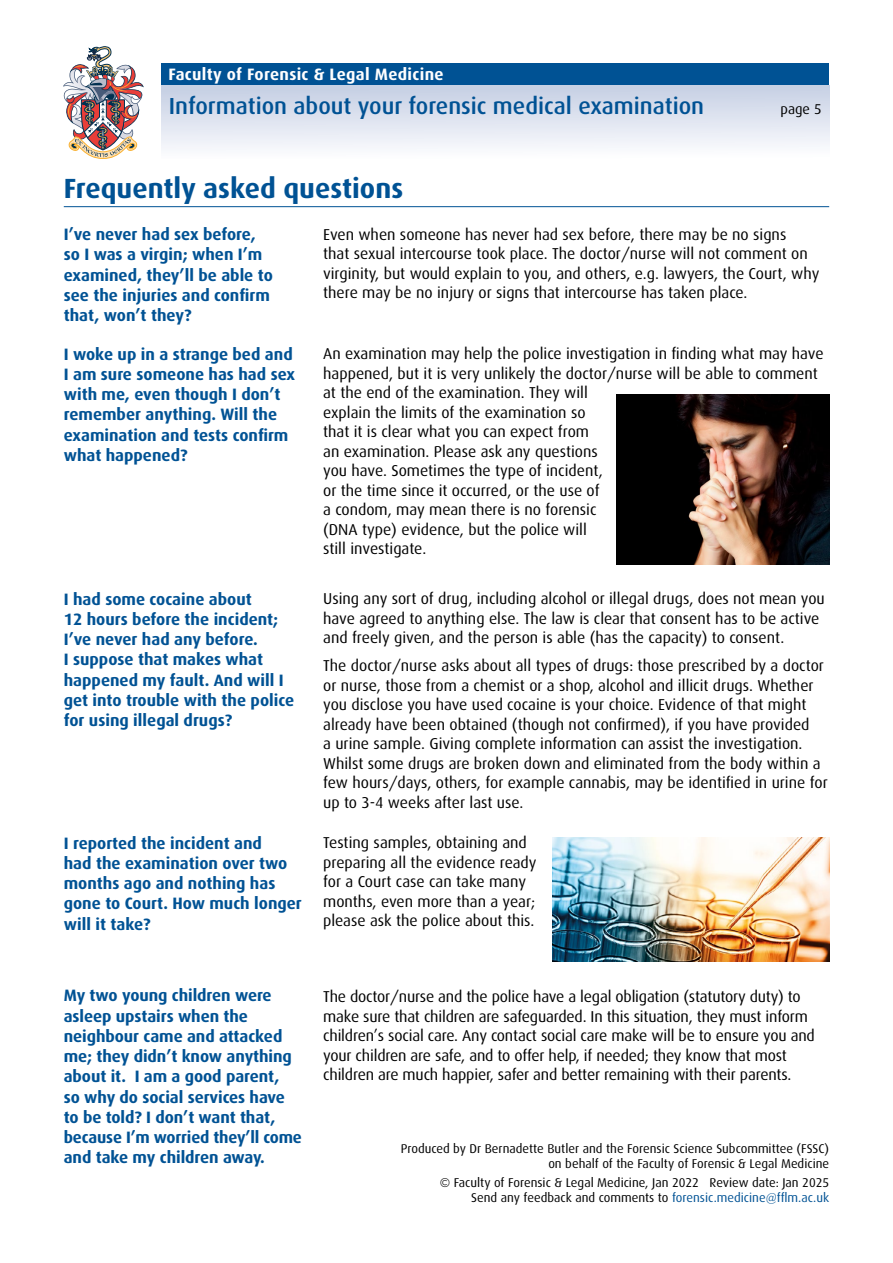
<style>
.page{position:relative;width:893px;height:1263px;background:#fff}
.page>*{position:absolute;margin:0;border:0;box-sizing:border-box;transform-origin:0 0}
.t1{font:700 27.75px "Dax";color:#005294}
.t2{font:500 23.25px "Dax";color:#005294}
.t3{font:700 16.5px/20.2px "Dax";color:#005294}
.t4{font:700 16.5px "Dax";letter-spacing:.02em;color:#fff}
.t5{font:15.75px/19.5px "Dax";color:#000}
.t6{font:14.25px "Dax";color:#000}
.t7{font:12.75px/15px "Dax";color:#000;text-align:right}
.s1{color:#005294}
</style>
<div class="page">
<svg style="left:63px;top:46px;width:81px;height:113px"></svg>
<div style="left:162px;top:85px;width:667px;height:73px;background:linear-gradient(to bottom,#c4cee3,#fdfdff)"></div>
<div style="left:162px;top:64px;width:667px;height:21px;background:#005294"></div>
<img style="left:617px;top:395px;width:212px;height:170px">
<hr style="left:64px;top:206px;width:765px;height:1px;background:#005294">
<img style="left:553px;top:838px;width:276px;height:123px">
<p class="t4" style="left:168px;top:65px;width:277px">Faculty of Forensic &amp; Legal Medicine</p>
<h2 class="t2" style="left:169px;top:93px;width:537px">Information about your forensic medical examination</h2>
<p class="t6" style="left:780px;top:101px;width:43px">page 5</p>
<h1 class="t1" style="left:64px;top:172px;width:341px">Frequently asked questions</h1>
<p class="t3" style="left:64px;top:224px;width:211px">I’ve never had sex before, so I was a virgin; when I’m examined, they’ll be able to see the injuries and confirm that, won’t they?</p>
<p class="t3" style="left:64px;top:344px;width:233px">I woke up in a strange bed and<br>I am sure someone has had sex with me, even though I don’t remember anything. Will the examination and tests confirm what happened?</p>
<p class="t5" style="left:323px;top:225px;width:498px">Even when someone has never had sex before, there may be no signs<br>that sexual intercourse took place. The doctor/nurse will not comment on virginity, but would explain to you, and others, e.g. lawyers, the Court, why there may be no injury or signs that intercourse has taken place.</p>
<p class="t5" style="left:323px;top:344px;width:502px">An examination may help the police investigation in finding what may have happened, but it is very unlikely the doctor/nurse will be able to comment at the end of the examination. They will<br>explain the limits of the examination so<br>that it is clear what you can expect from<br>an examination. Please ask any questions<br>you have. Sometimes the type of incident,<br>or the time since it occurred, or the use of<br>a condom, may mean there is no forensic<br>(DNA type) evidence, but the police will<br>still investigate.</p>
<p class="t3" style="left:64px;top:589px;width:232px">I had some cocaine about<br>12 hours before the incident;<br>I’ve never had any before.<br>I suppose that makes what happened my fault. And will I get into trouble with the police for using illegal drugs?</p>
<p class="t5" style="left:323px;top:589px;width:503px">Using any sort of drug, including alcohol or illegal drugs, does not mean you have agreed to anything else. The law is clear that consent has to be active and freely given, and the person is able (has the capacity) to consent.</p>
<p class="t5" style="left:323px;top:656px;width:506px">The doctor/nurse asks about all types of drugs: those prescribed by a doctor or nurse, those from a chemist or a shop, alcohol and illicit drugs. Whether you disclose you have used cocaine is your choice. Evidence of that might already have been obtained (though not confirmed), if you have provided<br>a urine sample. Giving complete information can assist the investigation.<br>Whilst some drugs are broken down and eliminated from the body within a few hours/days, others, for example cannabis, may be identified in urine for up to 3-4 weeks after last use.</p>
<p class="t3" style="left:64px;top:833px;width:240px">I reported the incident and<br>had the examination over two months ago and nothing has gone to Court. How much longer will it take?</p>
<p class="t5" style="left:323px;top:833px;width:215px">Testing samples, obtaining and preparing all the evidence ready for a Court case can take many months, even more than a year; please ask the police about this.</p>
<p class="t3" style="left:64px;top:985px;width:240px">My two young children were asleep upstairs when the neighbour came and attacked me; they didn’t know anything about it. I am a good parent,<br>so why do social services have to be told? I don’t want that, because I’m worried they’ll come and take my children away.</p>
<p class="t5" style="left:323px;top:987px;width:493px">The doctor/nurse and the police have a legal obligation (statutory duty) to make sure that children are safeguarded. In this situation, they must inform children’s social care. Any contact social care make will be to ensure you and your children are safe, and to offer help, if needed; they know that most children are much happier, safer and better remaining with their parents.</p>
<p class="t7" style="left:401px;top:1141px;width:430px">Produced by Dr Bernadette Butler and the Forensic Science Subcommittee (FSSC) on behalf of the Faculty of Forensic &amp; Legal Medicine</p>
<p class="t7" style="left:440px;top:1175px;width:391px">© Faculty of Forensic &amp; Legal Medicine, Jan 2022 Review date: Jan 2025<br>Send any feedback and comments to <span class="s1">forensic.medicine@fflm.ac.uk</span></p>
</div>
